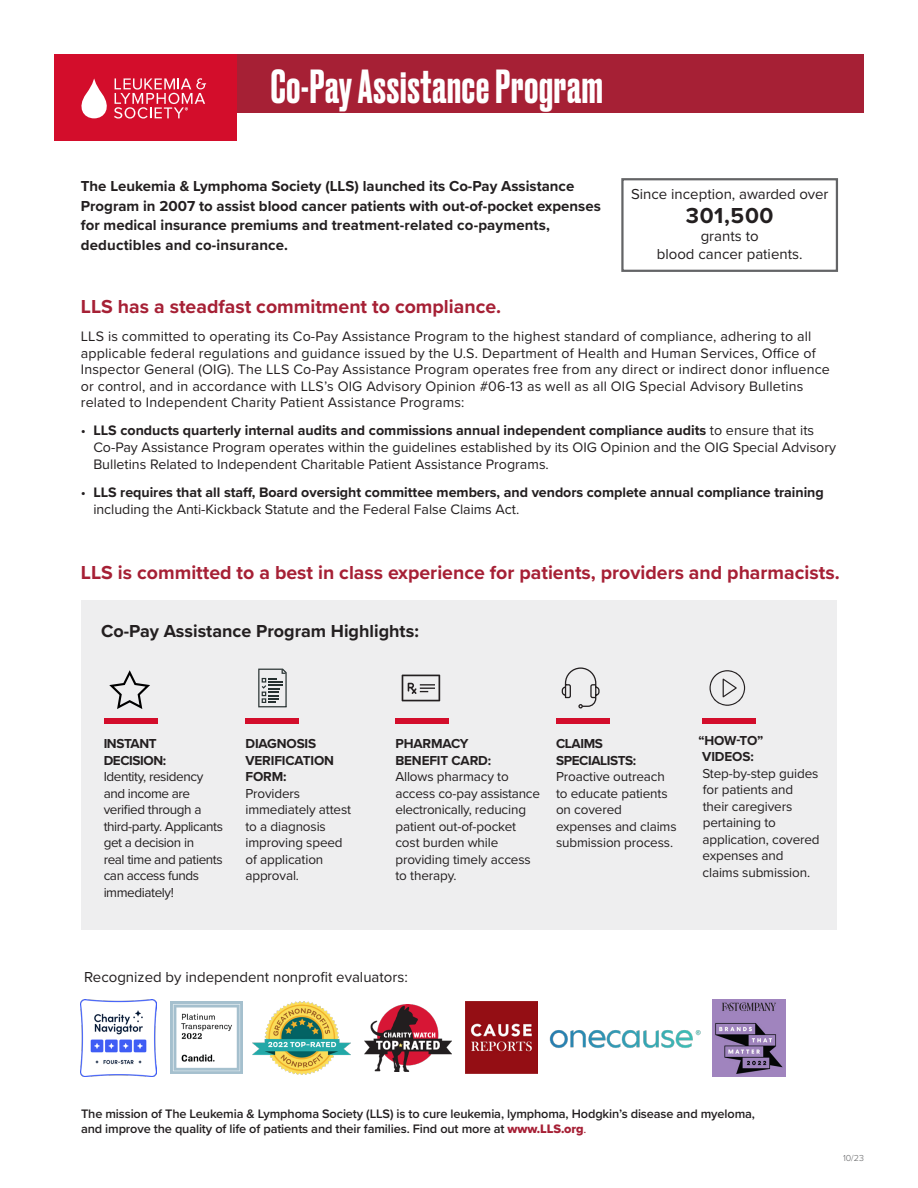
<style>
.page{position:relative;width:918px;height:1188px;background:#fff}
.page>*{position:absolute;margin:0;border:0;box-sizing:border-box;transform-origin:0 0}
.t1{font:500 45px "Druk";letter-spacing:.02em;color:#fff}
.t2{font:700 22.5px "Proxima Nova";letter-spacing:.03em;color:#231f20}
.t3{font:700 19.5px "Proxima Nova";color:#a62035}
.t4{font:700 18px "Proxima Nova";color:#231f20}
.t5{font:700 15px/19.5px "Proxima Nova";color:#231f20}
.t6{font:15px/18px "Proxima Nova";color:#231f20;text-align:center}
.t7{font:14.25px/16.5px "Proxima Nova";letter-spacing:.01em;color:#231f20}
.t8{font:700 14.25px/17.1px "Proxima Nova";letter-spacing:-.005em;color:#231f20}
.body_copy_Large{font:13.5px/16.5px "Proxima Nova";letter-spacing:-.01em;color:#231f20}
.body_copy_Large-2{font:13.5px/16.5px "Proxima Nova";letter-spacing:-.03em;color:#231f20}
.t9{font:600 12.75px/15px "Proxima Nova";letter-spacing:-.01em;color:#231f20}
.t10{font:300 9px "Proxima Nova";color:#5f6062}
.s1{font-weight:700}
.s2{font-weight:400}
.s3{font-family:"Proxima Nova Extrabld";font-weight:400;color:#a62035}
.s4{font-weight:400;color:#a62035}
</style>
<div class="page">
<div style="left:230px;top:54px;width:634px;height:59px;background:#a62035"></div>
<div style="left:54px;top:54px;width:183px;height:86px;background:#d30d2b"></div>
<svg style="left:81px;top:78px;width:125px;height:41px"></svg>
<div style="left:621px;top:178px;width:217px;height:94px;border:2px solid #636466"></div>
<div style="left:81px;top:600px;width:756px;height:330px;background:#eeeeef"></div>
<div style="left:395px;top:718px;width:54px;height:6px;background:#d30d2b"></div>
<div style="left:556px;top:718px;width:54px;height:6px;background:#d30d2b"></div>
<div style="left:702px;top:718px;width:54px;height:6px;background:#d30d2b"></div>
<div style="left:245px;top:718px;width:54px;height:6px;background:#d30d2b"></div>
<div style="left:104px;top:718px;width:54px;height:6px;background:#d30d2b"></div>
<svg style="left:258px;top:669px;width:29px;height:38px"></svg>
<svg style="left:402px;top:675px;width:38px;height:26px"></svg>
<svg style="left:561px;top:667px;width:39px;height:42px"></svg>
<svg style="left:710px;top:670px;width:35px;height:36px"></svg>
<svg style="left:109px;top:670px;width:41px;height:39px"></svg>
<img style="left:712px;top:1000px;width:73px;height:76px">
<img style="left:252px;top:1001px;width:98px;height:74px">
<img style="left:170px;top:1002px;width:72px;height:72px">
<img style="left:465px;top:1002px;width:72px;height:72px">
<img style="left:364px;top:1004px;width:87px;height:67px">
<img style="left:81px;top:1000px;width:76px;height:76px">
<img style="left:549px;top:1030px;width:152px;height:18px">
<p class="t1" style="left:271px;top:56px;width:334px">Co-Pay Assistance Program</p>
<p class="t5" style="left:81px;top:176px;width:521px">The Leukemia &amp; Lymphoma Society (LLS) launched its Co-Pay Assistance Program in 2007 to assist blood cancer patients with out-of-pocket expenses for medical insurance premiums and treatment-related co-payments, deductibles and co-insurance.</p>
<p class="t6" style="left:631px;top:184px;width:199px">Since inception, awarded over</p>
<p class="t2" style="left:686px;top:199px;width:89px">301,500</p>
<p class="t6" style="left:657px;top:226px;width:147px">grants to<br>blood cancer patients.</p>
<p class="t3" style="left:81px;top:292px;width:422px">LLS has a steadfast commitment to compliance.</p>
<p class="t7" style="left:81px;top:328px;width:751px">LLS is committed to operating its Co-Pay Assistance Program to the highest standard of compliance, adhering to all applicable federal regulations and guidance issued by the U.S. Department of Health and Human Services, Office of Inspector General (OIG). The LLS Co-Pay Assistance Program operates free from any direct or indirect donor influence or control, and in accordance with LLS’s OIG Advisory Opinion #06-13 as well as all OIG Special Advisory Bulletins related to Independent Charity Patient Assistance Programs:</p>
<p class="t7" style="left:93px;top:421px;width:744px;line-height:17.1px;text-indent:-12px">• <span class="s1">LLS conducts quarterly internal audits and commissions annual independent compliance audits</span> to ensure that its<br>Co-Pay Assistance Program operates within the guidelines established by its OIG Opinion and the OIG Special Advisory<br>Bulletins Related to Independent Charitable Patient Assistance Programs.</p>
<p class="t8" style="left:93px;top:484px;width:732px;text-indent:-12px"><span class="s2">•</span> LLS requires that all staff, Board oversight committee members, and vendors complete annual compliance training <span class="s2">including the Anti-Kickback Statute and the Federal False Claims Act.</span></p>
<p class="t3" style="left:81px;top:558px;width:760px">LLS is committed to a best in class experience for patients, providers and pharmacists.</p>
<p class="t4" style="left:101px;top:617px;width:319px">Co-Pay Assistance Program Highlights:</p>
<p class="body_copy_Large-2" style="left:104px;top:735px;width:121px"><span class="s1">INSTANT<br>DECISION:<br></span>Identity, residency and income are verified through a third-party. Applicants get a decision in<br>real time and patients can access funds immediately!</p>
<p class="body_copy_Large" style="left:245px;top:735px;width:107px"><span class="s1">DIAGNOSIS<br>VERIFICATION<br>FORM:<br></span>Providers immediately attest to a diagnosis improving speed of application approval.</p>
<p class="body_copy_Large" style="left:395px;top:735px;width:146px"><span class="s1">PHARMACY<br>BENEFIT CARD:<br></span>Allows pharmacy to access co-pay assistance electronically, reducing patient out-of-pocket cost burden while providing timely access to therapy.</p>
<p class="body_copy_Large" style="left:556px;top:735px;width:122px"><span class="s1">CLAIMS<br>SPECIALISTS:<br></span>Proactive outreach to educate patients on covered expenses and claims submission process.</p>
<p class="body_copy_Large" style="left:699px;top:731px;width:123px"><span class="s1">“HOW-TO”<br>VIDEOS:<br></span>Step-by-step guides for patients and<br>their caregivers pertaining to application, covered expenses and<br>claims submission.</p>
<p class="t6" style="left:84px;top:967px;width:325px">Recognized by independent nonprofit evaluators:</p>
<p class="t9" style="left:81px;top:1106px;width:676px">The mission of The Leukemia &amp; Lymphoma Society (LLS) is to cure leukemia, lymphoma, Hodgkin’s disease and myeloma, and improve the quality of life of patients and their families. Find out more at <span class="s3">www.LLS.org</span><span class="s4">.</span></p>
<p class="t10" style="left:843px;top:1151px;width:22px">10/23</p>
</div>
